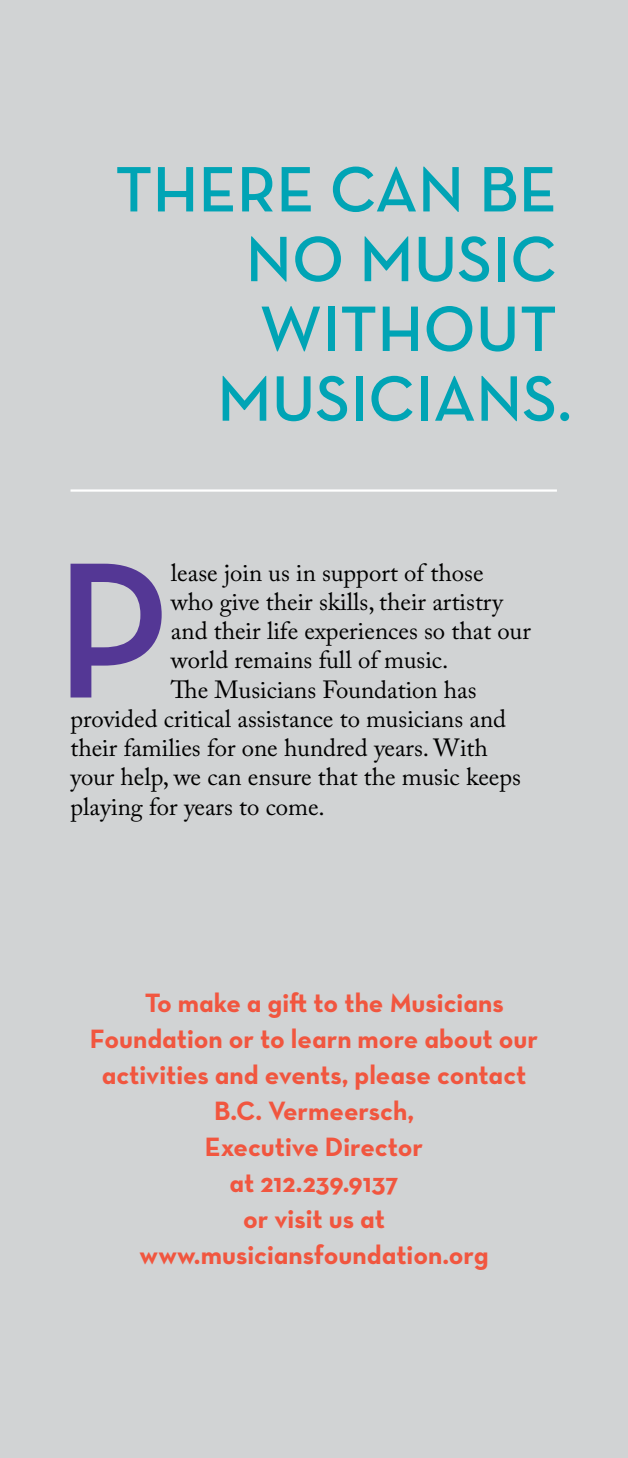
<style>
.page{position:relative;width:628px;height:1458px;background:#d1d3d4}
.page>*{position:absolute;margin:0;border:0;box-sizing:border-box;transform-origin:0 0}
.t1{font:196.88px "Neutraface Text Demi Alt";color:#543795}
.t2{font:600 65.25px/69.8px "Neutraface Text";color:#00a4b5;text-align:right}
.t3{font:27px "Neutraface Text Bold Alt";color:#f1563f}
.t4{font:24.75px "Adobe Caslon Pro";color:#000}
</style>
<div class="page">
<hr style="left:70px;top:489px;width:487px;height:3px;background:#fff">
<h2 class="t2" style="left:115px;top:154px;width:458px">THERE CAN BE<br>NO MUSIC<br>WITHOUT<br>M USICIANS.</h2>
<h1 class="t1" style="left:54px;top:507px;width:118px">P</h1>
<p class="t4" style="left:171px;top:557px;width:314px">lease join us in support of those</p>
<p class="t4" style="left:171px;top:587px;width:333px">who give their skills, their artistry</p>
<p class="t4" style="left:171px;top:616px;width:361px">and their life experiences so that our</p>
<p class="t4" style="left:171px;top:645px;width:279px">world remains full of music.</p>
<p class="t4" style="left:171px;top:675px;width:307px">The Musicians Foundation has</p>
<p class="t4" style="left:71px;top:704px;width:437px">provided critical assistance to musicians and</p>
<p class="t4" style="left:71px;top:733px;width:419px">their families for one hundred years. With</p>
<p class="t4" style="left:71px;top:762px;width:452px">your help, we can ensure that the music keeps</p>
<p class="t4" style="left:71px;top:792px;width:256px">playing for years to come.</p>
<p class="t3" style="left:145px;top:986px;width:360px">To make a gift to the Musicians</p>
<p class="t3" style="left:90px;top:1022px;width:450px">Foundation or to learn more about our</p>
<p class="t3" style="left:102px;top:1058px;width:426px">activities and events, please contact</p>
<p class="t3" style="left:214px;top:1093px;width:202px">B.C. Vermeersch,</p>
<p class="t3" style="left:205px;top:1129px;width:220px">Executive Director</p>
<p class="t3" style="left:229px;top:1165px;width:171px">at 212.239.9137</p>
<p class="t3" style="left:243px;top:1201px;width:143px">or visit us at</p>
<p class="t3" style="left:139px;top:1237px;width:351px">www.musiciansfoundation.org</p>
</div>
